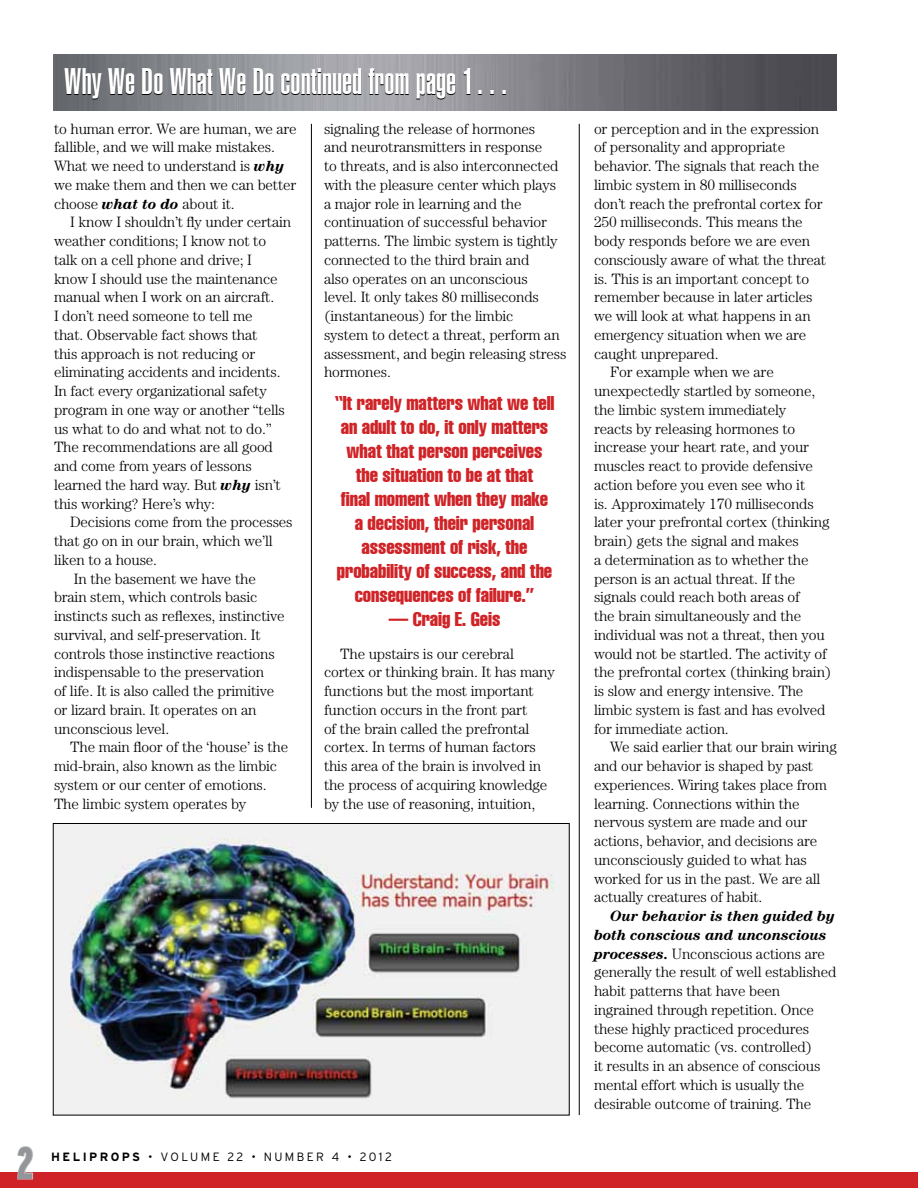
<style>
.page{position:relative;width:918px;height:1188px;background:#fff}
.page>*{position:absolute;margin:0;border:0;box-sizing:border-box;transform-origin:0 0}
.t1{font:900 extra-condensed 45px "Interstate";color:#939598}
.t2{font:900 36px "Corporate Compressed";color:#000}
.t3{font:19.5px/24px "Corporate Compressed";letter-spacing:-.005em;color:#cf2327;text-align:center}
.t4{font:300 15px/18.8px "Century";letter-spacing:-.01em;color:#000}
.t5{font:300 12px "Interstate";letter-spacing:.2em;color:#000}
.s1{font-weight:700;font-style:italic}
.s2{font-weight:700}
</style>
<div class="page">
<div style="left:0;top:1172px;width:918px;height:16px;background:#cf2327"></div>
<svg style="left:17px;top:1146px;width:17px;height:34px"></svg>
<img style="left:53px;top:54px;width:784px;height:56px">
<hr style="left:311px;top:124px;width:1px;height:684px;background:#000">
<hr style="left:579px;top:124px;width:1px;height:991px;background:#000">
<img style="left:55px;top:825px;width:513px;height:288px">
<div style="left:53px;top:823px;width:517px;height:292px;border:1px solid #000"></div>
<h2 class="t2" style="left:64px;top:61px;width:448px">Why We Do What We Do continued from page 1…</h2>
<p class="t4" style="left:54px;top:119px;width:244px">to human error. We are human, we are fallible, and we will make mistakes.<br>What we need to understand is <span class="s1">why </span>we make them and then we can better choose <span class="s1">what to do</span> about it.</p>
<p class="t4" style="left:54px;top:213px;width:239px;text-indent:16px">I know I shouldn’t fly under certain weather conditions; I know not to talk on a cell phone and drive; I<br>know I should use the maintenance manual when I work on an aircraft.<br>I don’t need someone to tell me<br>that. Observable fact shows that<br>this approach is not reducing or eliminating accidents and incidents.<br>In fact every organizational safety program in one way or another “tells us what to do and what not to do.”<br>The recommendations are all good and come from years of lessons learned the hard way. But <span class="s1">why</span> isn’t this working? Here’s why:</p>
<p class="t4" style="left:70px;top:513px;width:224px">Decisions come from the processes</p>
<p class="t4" style="left:54px;top:531px;width:220px">that go on in our brain, which we’ll</p>
<p class="t4" style="left:54px;top:550px;width:105px">liken to a house.</p>
<p class="t4" style="left:74px;top:569px;width:183px">In the basement we have the</p>
<p class="t4" style="left:54px;top:588px;width:205px">brain stem, which controls basic</p>
<p class="t4" style="left:54px;top:606px;width:232px">instincts such as reflexes, instinctive</p>
<p class="t4" style="left:54px;top:625px;width:208px">survival, and self-preservation. It</p>
<p class="t4" style="left:54px;top:644px;width:222px">controls those instinctive reactions</p>
<p class="t4" style="left:54px;top:663px;width:212px">indispensable to the preservation</p>
<p class="t4" style="left:54px;top:681px;width:222px">of life. It is also called the primitive</p>
<p class="t4" style="left:54px;top:700px;width:204px">or lizard brain. It operates on an</p>
<p class="t4" style="left:54px;top:719px;width:117px">unconscious level.</p>
<p class="t4" style="left:70px;top:738px;width:220px">The main floor of the ‘house’ is the</p>
<p class="t4" style="left:54px;top:756px;width:225px">mid-brain, also known as the limbic</p>
<p class="t4" style="left:54px;top:775px;width:214px">system or our center of emotions.</p>
<p class="t4" style="left:54px;top:794px;width:194px">The limbic system operates by</p>
<p class="t4" style="left:324px;top:119px;width:244px">signaling the release of hormones<br>and neurotransmitters in response<br>to threats, and is also interconnected with the pleasure center which plays a major role in learning and the continuation of successful behavior patterns. The limbic system is tightly connected to the third brain and<br>also operates on an unconscious<br>level. It only takes 80 milliseconds (instantaneous) for the limbic<br>system to detect a threat, perform an assessment, and begin releasing stress hormones.</p>
<p class="t3" style="left:335px;top:391px;width:222px">“It rarely matters what we tell an adult to do, it only matters what that person perceives the situation to be at that<br>final moment when they make a decision, their personal assessment of risk, the probability of success, and the consequences of failure.”</p>
<h3 class="t3" style="left:389px;top:607px;width:113px">– Craig E. Geis</h3>
<p class="t4" style="left:324px;top:644px;width:232px;text-indent:16px">The upstairs is our cerebral cortex or thinking brain. It has many functions but the most important function occurs in the front part<br>of the brain called the prefrontal cortex. In terms of human factors this area of the brain is involved in the process of acquiring knowledge by the use of reasoning, intuition,</p>
<h1 class="t1" style="left:17px;top:1138px;width:18px">2</h1>
<p class="t5" style="left:51px;top:1150px;width:342px"><span class="s2">HELIPROPS</span> • VOLUME 22 • NUMBER 4 • 2012</p>
<p class="t4" style="left:594px;top:119px;width:227px">or perception and in the expression</p>
<p class="t4" style="left:594px;top:138px;width:193px">of personality and appropriate</p>
<p class="t4" style="left:594px;top:156px;width:227px">behavior. The signals that reach the</p>
<p class="t4" style="left:594px;top:175px;width:204px">limbic system in 80 milliseconds</p>
<p class="t4" style="left:594px;top:194px;width:230px">don’t reach the prefrontal cortex for</p>
<p class="t4" style="left:594px;top:213px;width:210px">250 milliseconds. This means the</p>
<p class="t4" style="left:594px;top:231px;width:218px">body responds before we are even</p>
<p class="t4" style="left:594px;top:250px;width:234px">consciously aware of what the threat</p>
<p class="t4" style="left:594px;top:269px;width:217px">is. This is an important concept to</p>
<p class="t4" style="left:594px;top:288px;width:220px">remember because in later articles</p>
<p class="t4" style="left:594px;top:306px;width:218px">we will look at what happens in an</p>
<p class="t4" style="left:594px;top:325px;width:214px">emergency situation when we are</p>
<p class="t4" style="left:594px;top:344px;width:126px">caught unprepared.</p>
<p class="t4" style="left:610px;top:363px;width:165px">For example when we are</p>
<p class="t4" style="left:594px;top:381px;width:223px">unexpectedly startled by someone,</p>
<p class="t4" style="left:594px;top:400px;width:194px">the limbic system immediately</p>
<p class="t4" style="left:594px;top:419px;width:203px">reacts by releasing hormones to</p>
<p class="t4" style="left:594px;top:438px;width:217px">increase your heart rate, and your</p>
<p class="t4" style="left:594px;top:456px;width:220px">muscles react to provide defensive</p>
<p class="t4" style="left:594px;top:475px;width:213px">action before you even see who it</p>
<p class="t4" style="left:594px;top:494px;width:221px">is. Approximately 170 milliseconds</p>
<p class="t4" style="left:594px;top:513px;width:237px">later your prefrontal cortex (thinking</p>
<p class="t4" style="left:594px;top:531px;width:206px">brain) gets the signal and makes</p>
<p class="t4" style="left:594px;top:550px;width:216px">a determination as to whether the</p>
<p class="t4" style="left:594px;top:569px;width:203px">person is an actual threat. If the</p>
<p class="t4" style="left:594px;top:588px;width:208px">signals could reach both areas of</p>
<p class="t4" style="left:594px;top:606px;width:209px">the brain simultaneously and the</p>
<p class="t4" style="left:594px;top:625px;width:232px">individual was not a threat, then you</p>
<p class="t4" style="left:594px;top:644px;width:234px">would not be startled. The activity of</p>
<p class="t4" style="left:594px;top:663px;width:239px">the prefrontal cortex (thinking brain)</p>
<p class="t4" style="left:594px;top:681px;width:211px">is slow and energy intensive. The</p>
<p class="t4" style="left:594px;top:700px;width:233px">limbic system is fast and has evolved</p>
<p class="t4" style="left:594px;top:719px;width:136px">for immediate action.</p>
<p class="t4" style="left:610px;top:738px;width:228px">We said earlier that our brain wiring</p>
<p class="t4" style="left:594px;top:756px;width:221px">and our behavior is shaped by past</p>
<p class="t4" style="left:594px;top:775px;width:235px">experiences. Wiring takes place from</p>
<p class="t4" style="left:594px;top:794px;width:207px">learning. Connections within the</p>
<p class="t4" style="left:594px;top:813px;width:215px">nervous system are made and our</p>
<p class="t4" style="left:594px;top:831px;width:225px">actions, behavior, and decisions are</p>
<p class="t4" style="left:594px;top:850px;width:214px">unconsciously guided to what has</p>
<p class="t4" style="left:594px;top:869px;width:228px">worked for us in the past. We are all</p>
<p class="t4" style="left:594px;top:888px;width:170px">actually creatures of habit.</p>
<p class="t4" style="left:594px;top:906px;width:244px;text-indent:16px"><span class="s1">Our behavior is then guided by both conscious and unconscious processes.</span> Unconscious actions are generally the result of well established habit patterns that have been ingrained through repetition. Once these highly practiced procedures become automatic (vs. controlled)<br>it results in an absence of conscious mental effort which is usually the desirable outcome of training. The</p>
</div>
